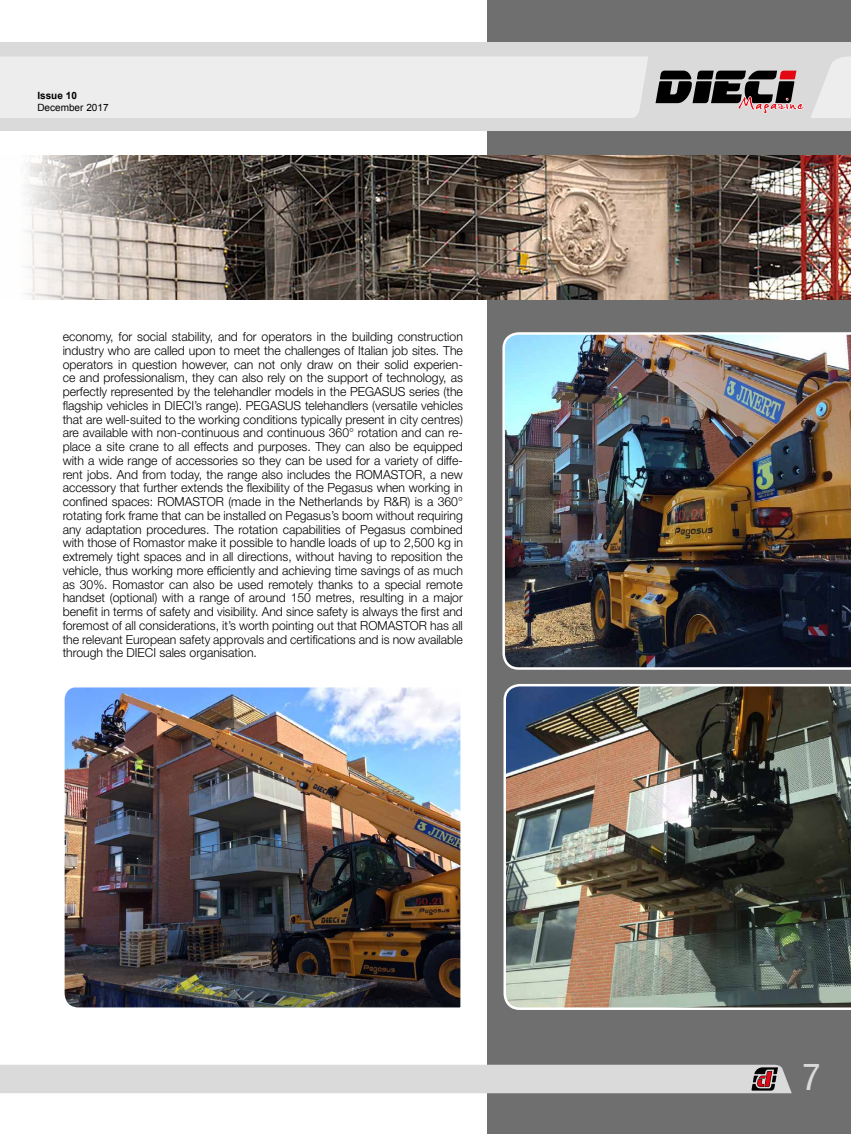
<style>
.page{position:relative;width:851px;height:1134px;background:#fff}
.page>*{position:absolute;margin:0;border:0;box-sizing:border-box;transform-origin:0 0}
.t1{font:condensed 37.5px "Helvetica Neue LT Std";color:#dadada}
.t2{font:300 12.5px/13.8px "Helvetica Neue LT Std";color:#000;text-align:justify}
.t3{font:10px "Arial";color:#000}
.t4{font:700 10px "Arial";color:#000}
</style>
<div class="page">
<div style="left:487px;top:0;width:363px;height:1134px;background:#706f6f"></div>
<div style="left:0;top:43px;width:850px;height:88px;background:#dadada"></div>
<div style="left:1px;top:56px;width:647px;height:62px;background:#ededed"></div>
<svg style="left:655px;top:71px;width:149px;height:43px"></svg>
<div style="left:0;top:1065px;width:791px;height:28px;background:#dadada"></div>
<svg style="left:811px;top:56px;width:39px;height:62px"></svg>
<img style="left:24px;top:156px;width:826px;height:143px">
<img style="left:502px;top:332px;width:348px;height:338px">
<img style="left:64px;top:687px;width:397px;height:321px">
<img style="left:503px;top:684px;width:347px;height:326px">
<p class="t4" style="left:37px;top:89px;width:41px">Issue 10</p>
<p class="t3" style="left:37px;top:102px;width:73px">December 2017</p>
<p class="t2" style="left:63px;top:330px;width:401px">economy, for social stability, and for operators in the building construction industry who are called upon to meet the challenges of Italian job sites. The operators in question however, can not only draw on their solid experien&shy;ce and professionalism, they can also rely on the support of technology, as perfectly represented by the telehandler models in the PEGASUS series (the flagship vehicles in DIECI’s range). PEGASUS telehandlers (versatile vehicles that are well-suited to the working conditions typically present in city centres) are available with non-continuous and continuous 360° rotation and can re&shy;place a site crane to all effects and purposes. They can also be equipped with a wide range of accessories so they can be used for a variety of diffe&shy;rent jobs. And from today, the range also includes the ROMASTOR, a new accessory that further extends the flexibility of the Pegasus when working in confined spaces: ROMASTOR (made in the Netherlands by R&amp;R) is a 360° rotating fork frame that can be installed on Pegasus’s boom without requiring any adaptation procedures. The rotation capabilities of Pegasus combined with those of Romastor make it possible to handle loads of up to 2,500 kg in extremely tight spaces and in all directions, without having to reposition the vehicle, thus working more efficiently and achieving time savings of as much as 30%. Romastor can also be used remotely thanks to a special remote handset (optional) with a range of around 150 metres, resulting in a major benefit in terms of safety and visibility. And since safety is always the first and foremost of all considerations, it’s worth pointing out that ROMASTOR has all the relevant European safety approvals and certifications and is now available through the DIECI sales organisation.</p>
<h1 class="t1" style="left:802px;top:1055px;width:20px">7</h1>
</div>
